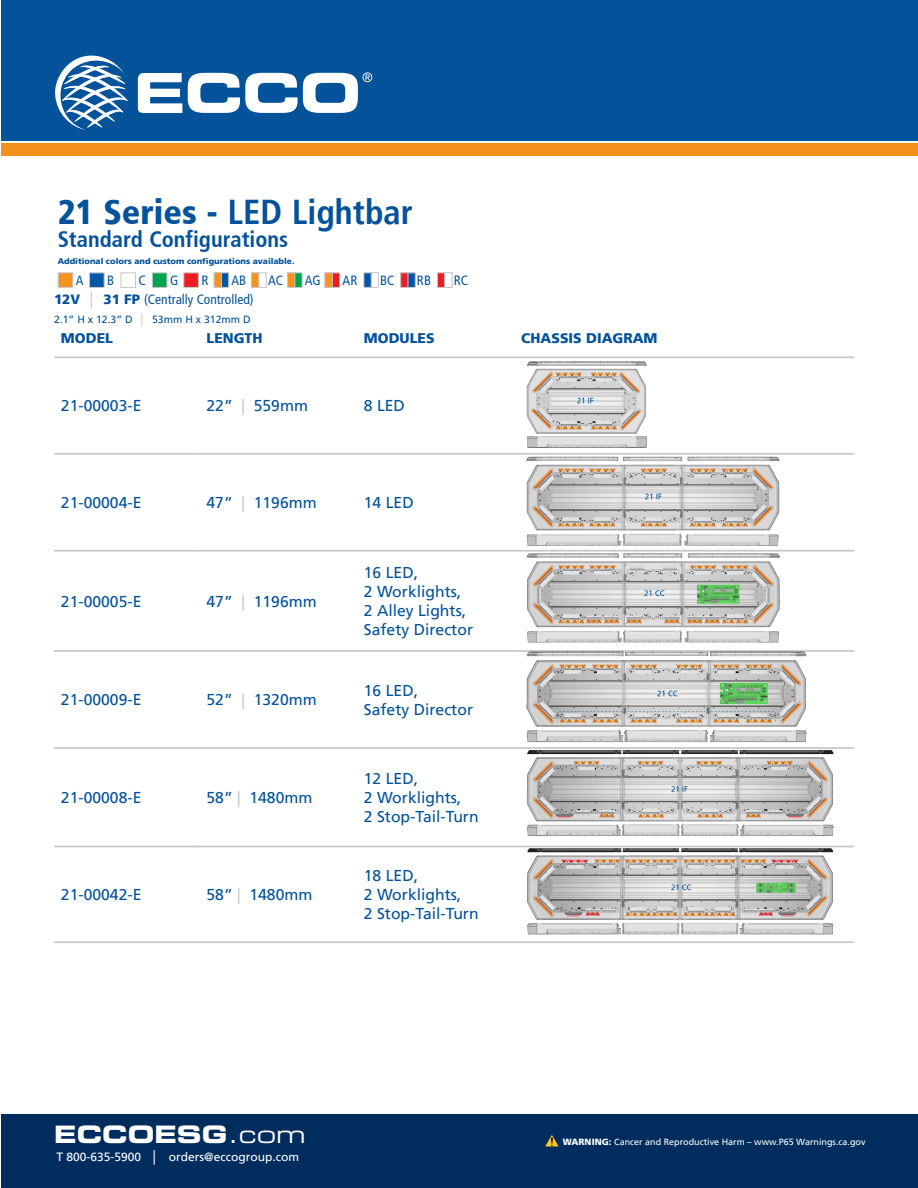
<style>
.page{position:relative;width:918px;height:1188px;background:#fff}
.page>*{position:absolute;margin:0;border:0;box-sizing:border-box;transform-origin:0 0}
.t1{font:700 condensed 34.5px "Frutiger LT";color:#04529a}
.t2{font:24px "Eurostile LT Std Bold Ex 2";color:#fff}
.t3{font:700 condensed 22.5px "Frutiger 67";color:#04529a}
.ESG-Tables{font:15.75px "Frutiger LT";color:#04529a}
.t4{font:900 13.95px "Frutiger LT";color:#04529a}
.t5{font:condensed 13.5px "Frutiger LT";color:#04529a}
.t6{font:12px "Frutiger LT";color:#fff}
.t7{font:10.5px "Frutiger LT";color:#04529a}
.t8{font:9px "Frutiger LT";color:#fff}
.t9{font:900 8.25px "Frutiger LT";color:#04529a}
.s1{font-family:"Frutiger 77";font-weight:900}
.s2{font-weight:900;font-stretch:normal}
.s3{font-family:"Arial";font-weight:900;font-stretch:normal;color:#c7c8ca}
.s4{font-family:"Arial";font-weight:900;color:#c7c8ca}
.s5{color:#c7c8ca}
.s6{font-family:"Eurostile LT Std Ex 2"}
.s7{font-family:"Arial"}
.s8{font-weight:900}
</style>
<div class="page">
<div style="left:1px;top:144px;width:917px;height:12px;background:#f4911d"></div>
<div style="left:1px;top:0;width:917px;height:140px;background:#04529a"></div>
<svg style="left:138px;top:73px;width:44px;height:41px"></svg>
<svg style="left:55px;top:56px;width:73px;height:74px"></svg>
<svg style="left:188px;top:72px;width:184px;height:41px"></svg>
<div style="left:1px;top:1115px;width:917px;height:73px;background:#002d5e"></div>
<svg style="left:545px;top:1134px;width:14px;height:13px"></svg>
<hr style="left:54px;top:356px;width:146px;height:2px;background:#c7c8ca">
<hr style="left:200px;top:356px;width:157px;height:2px;background:#c7c8ca">
<hr style="left:200px;top:453px;width:157px;height:2px;background:#c7c8ca">
<hr style="left:357px;top:356px;width:157px;height:2px;background:#c7c8ca">
<hr style="left:514px;top:356px;width:340px;height:2px;background:#c7c8ca">
<hr style="left:514px;top:453px;width:340px;height:2px;background:#c7c8ca">
<hr style="left:54px;top:453px;width:146px;height:2px;background:#c7c8ca">
<hr style="left:357px;top:453px;width:157px;height:2px;background:#c7c8ca">
<hr style="left:54px;top:550px;width:146px;height:2px;background:#c7c8ca">
<hr style="left:200px;top:550px;width:157px;height:2px;background:#c7c8ca">
<hr style="left:357px;top:550px;width:157px;height:2px;background:#c7c8ca">
<hr style="left:514px;top:550px;width:340px;height:2px;background:#c7c8ca">
<hr style="left:54px;top:650px;width:146px;height:2px;background:#c7c8ca">
<hr style="left:200px;top:650px;width:157px;height:2px;background:#c7c8ca">
<hr style="left:200px;top:747px;width:157px;height:2px;background:#c7c8ca">
<hr style="left:357px;top:650px;width:157px;height:2px;background:#c7c8ca">
<hr style="left:357px;top:747px;width:157px;height:2px;background:#c7c8ca">
<hr style="left:357px;top:846px;width:157px;height:1px;background:#c7c8ca">
<hr style="left:357px;top:941px;width:157px;height:2px;background:#c7c8ca">
<hr style="left:514px;top:650px;width:340px;height:2px;background:#c7c8ca">
<hr style="left:514px;top:747px;width:340px;height:2px;background:#c7c8ca">
<hr style="left:54px;top:747px;width:146px;height:2px;background:#c7c8ca">
<hr style="left:54px;top:846px;width:146px;height:1px;background:#c7c8ca">
<hr style="left:200px;top:846px;width:157px;height:1px;background:#c7c8ca">
<hr style="left:54px;top:941px;width:146px;height:2px;background:#c7c8ca">
<hr style="left:200px;top:941px;width:157px;height:2px;background:#c7c8ca">
<img style="left:513px;top:845px;width:341px;height:98px">
<img style="left:527px;top:750px;width:307px;height:87px">
<img style="left:514px;top:651px;width:311px;height:103px">
<img style="left:508px;top:551px;width:286px;height:106px">
<img style="left:519px;top:454px;width:272px;height:102px">
<img style="left:518px;top:361px;width:133px;height:100px">
<div style="left:89px;top:272px;width:16px;height:16px;background:#0156a8;border:1px solid #c7c8ca"></div>
<div style="left:120px;top:272px;width:16px;height:16px;background:#fff;border:1px solid #c7c8ca"></div>
<div style="left:152px;top:272px;width:15px;height:16px;background:#00a54f;border:1px solid #c7c8ca"></div>
<div style="left:183px;top:272px;width:16px;height:16px;background:#ee1d23;border:1px solid #c7c8ca"></div>
<div style="left:58px;top:272px;width:15px;height:16px;background:#f7931d;border:1px solid #c7c8ca"></div>
<div style="left:437px;top:272px;width:15px;height:16px;background:#ee1d23;border:1px solid #c7c8ca"></div>
<div style="left:444px;top:272px;width:8px;height:16px;background:#fff;border:1px solid #c7c8ca"></div>
<svg style="left:259px;top:272px;width:8px;height:16px"></svg>
<div style="left:251px;top:272px;width:8px;height:16px;background:#f7931d;border:1px solid #c7c8ca"></div>
<svg style="left:295px;top:272px;width:8px;height:16px"></svg>
<div style="left:287px;top:272px;width:8px;height:16px;background:#f7931d;border:1px solid #c7c8ca"></div>
<div style="left:324px;top:272px;width:16px;height:16px;background:#ee1d23;border:1px solid #c7c8ca"></div>
<div style="left:325px;top:272px;width:8px;height:16px;background:#f7931d;border:1px solid #c7c8ca"></div>
<svg style="left:408px;top:272px;width:8px;height:16px"></svg>
<div style="left:400px;top:272px;width:8px;height:16px;background:#ee1d23;border:1px solid #c7c8ca"></div>
<div style="left:214px;top:272px;width:15px;height:16px;background:#0156a8;border:1px solid #c7c8ca"></div>
<div style="left:214px;top:272px;width:8px;height:16px;background:#f7931d;border:1px solid #c7c8ca"></div>
<svg style="left:363px;top:272px;width:8px;height:16px"></svg>
<div style="left:371px;top:272px;width:8px;height:16px;background:#fff;border:1px solid #c7c8ca"></div>
<p class="t1" style="left:58px;top:192px;width:357px"><span class="s1">21 Series -</span> LED Lightbar</p>
<p class="t3" style="left:58px;top:226px;width:232px">Standard Configurations</p>
<p class="t5" style="left:54px;top:291px;width:201px"><span class="s2">12V</span> <span class="s3">│</span> <span class="s2">31 FP</span> (Centrally Controlled)</p>
<p class="t7" style="left:54px;top:313px;width:198px">2.1” H x 12.3” D <span class="s4">│</span> 53mm H x 312mm D</p>
<p class="t9" style="left:58px;top:256px;width:238px">Additional colors and custom configurations available.</p>
<p class="t5" style="left:76px;top:273px;width:9px">A</p>
<p class="t5" style="left:107px;top:273px;width:9px">B</p>
<p class="t5" style="left:139px;top:273px;width:9px">C</p>
<p class="t5" style="left:170px;top:273px;width:10px">G</p>
<p class="t5" style="left:202px;top:273px;width:9px">R</p>
<p class="t5" style="left:232px;top:273px;width:16px">AB</p>
<p class="t5" style="left:268px;top:273px;width:16px">AC</p>
<p class="t5" style="left:305px;top:273px;width:17px">AG</p>
<p class="t5" style="left:343px;top:273px;width:16px">AR</p>
<p class="t5" style="left:380px;top:273px;width:16px">BC</p>
<p class="t5" style="left:417px;top:273px;width:16px">RB</p>
<p class="t5" style="left:454px;top:273px;width:16px">RC</p>
<p class="t4" style="left:61px;top:330px;width:54px">MODEL</p>
<p class="t4" style="left:207px;top:330px;width:57px">LENGTH</p>
<p class="t4" style="left:364px;top:330px;width:72px">MODULES</p>
<p class="t4" style="left:521px;top:330px;width:138px">CHASSIS DIAGRAM</p>
<p class="ESG-Tables" style="left:61px;top:397px;width:82px">21-00003-E</p>
<p class="ESG-Tables" style="left:207px;top:397px;width:103px">22” <span class="s5">|</span> 559mm</p>
<p class="ESG-Tables" style="left:364px;top:397px;width:43px">8 LED</p>
<p class="ESG-Tables" style="left:61px;top:493px;width:82px">21-00004-E</p>
<p class="ESG-Tables" style="left:207px;top:493px;width:112px">47” <span class="s5">|</span> 1196mm</p>
<p class="ESG-Tables" style="left:364px;top:493px;width:51px">14 LED</p>
<p class="ESG-Tables" style="left:61px;top:592px;width:82px">21-00005-E</p>
<p class="ESG-Tables" style="left:207px;top:592px;width:112px">47” <span class="s5">|</span> 1196mm</p>
<p class="ESG-Tables" style="left:61px;top:691px;width:82px">21-00009-E</p>
<p class="ESG-Tables" style="left:207px;top:691px;width:112px">52” <span class="s5">|</span> 1320mm</p>
<p class="ESG-Tables" style="left:61px;top:788px;width:82px">21-00008-E</p>
<p class="ESG-Tables" style="left:207px;top:788px;width:107px">58” <span class="s5">|</span> 1480mm</p>
<p class="ESG-Tables" style="left:61px;top:886px;width:82px">21-00042-E</p>
<p class="ESG-Tables" style="left:207px;top:886px;width:107px">58” <span class="s5">|</span> 1480mm</p>
<p class="ESG-Tables" style="left:364px;top:564px;width:56px">16 LED,</p>
<p class="ESG-Tables" style="left:364px;top:583px;width:99px">2 Worklights,</p>
<p class="ESG-Tables" style="left:364px;top:601px;width:104px">2 Alley Lights,</p>
<p class="ESG-Tables" style="left:364px;top:620px;width:111px">Safety Director</p>
<p class="ESG-Tables" style="left:364px;top:681px;width:56px">16 LED,</p>
<p class="ESG-Tables" style="left:364px;top:700px;width:111px">Safety Director</p>
<p class="ESG-Tables" style="left:364px;top:770px;width:56px">12 LED,</p>
<p class="ESG-Tables" style="left:364px;top:788px;width:99px">2 Worklights,</p>
<p class="ESG-Tables" style="left:364px;top:807px;width:116px">2 Stop-Tail-Turn</p>
<p class="ESG-Tables" style="left:364px;top:867px;width:56px">18 LED,</p>
<p class="ESG-Tables" style="left:364px;top:886px;width:99px">2 Worklights,</p>
<p class="ESG-Tables" style="left:364px;top:904px;width:116px">2 Stop-Tail-Turn</p>
<h2 class="t2" style="left:54px;top:1117px;width:253px">ECCOESG<span class="s6">.com</span></h2>
<p class="t6" style="left:57px;top:1150px;width:244px">T 800-635-5900 <span class="s7">│</span> orders@eccogroup.com</p>
<p class="t8" style="left:563px;top:1137px;width:304px"><span class="s8">WARNING:</span> Cancer and Reproductive Harm – www.P65 Warnings.ca.gov</p>
</div>
